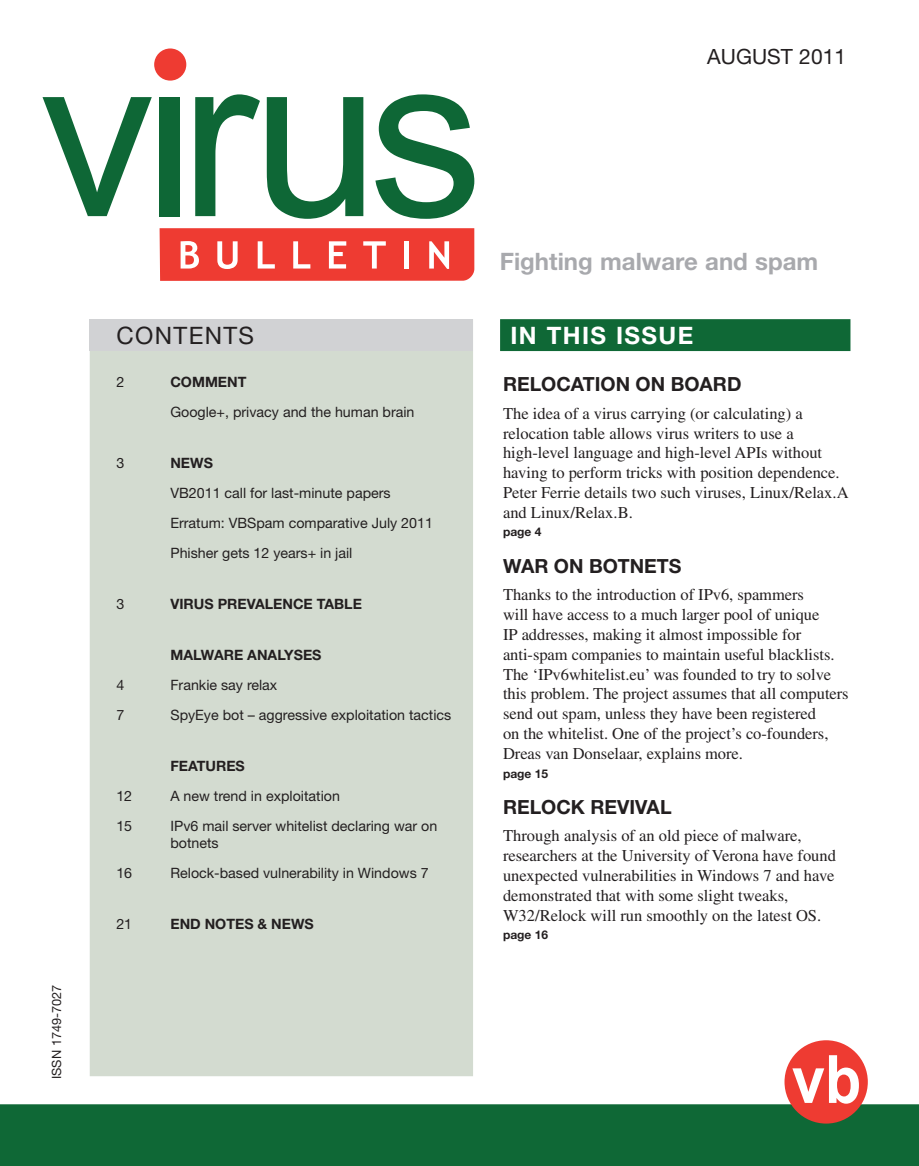
<style>
.page{position:relative;width:919px;height:1166px;background:#fff}
.page>*{position:absolute;margin:0;border:0;box-sizing:border-box;transform-origin:0 0}
.t1{font:700 24px "Helvetica Neue";color:#a8a9ad}
.t2{font:700 24px "Helvetica Neue";letter-spacing:.055em;color:#fff}
.t3{font:24px "Helvetica Neue";letter-spacing:.055em;color:#231f20}
.t4{font:21px "Helvetica Neue";color:#231f20}
.t5{font:700 19.5px "Helvetica Neue";color:#231f20}
.t6{font:16.5px/19.8px "Times";color:#231f20}
.t7{font:14.25px/29.8px "Helvetica Neue";color:#231f20}
.t8{font:700 14.25px "Helvetica Neue";color:#231f20}
.t9{font:12.75px "Helvetica Neue";color:#231f20}
.t10{font:700 12px "Helvetica Neue";color:#231f20}
</style>
<div class="page">
<svg style="left:43px;top:97px;width:109px;height:119px"></svg>
<div style="left:160px;top:97px;width:20px;height:119px;background:#0e6736"></div>
<svg style="left:195px;top:94px;width:65px;height:122px"></svg>
<svg style="left:267px;top:97px;width:96px;height:122px"></svg>
<svg style="left:375px;top:94px;width:99px;height:125px"></svg>
<div style="left:154px;top:48px;width:32px;height:33px;background:#ee3b32;border-radius:50%"></div>
<svg style="left:159px;top:228px;width:315px;height:53px;background:#f0544c"></svg>
<div style="left:0;top:1103px;width:918px;height:62px;background:#0f6836"></div>
<div style="left:784px;top:1039px;width:83px;height:84px;background:#ee3b32;border-radius:50%"></div>
<svg style="left:792px;top:1054px;width:66px;height:49px"></svg>
<div style="left:90px;top:320px;width:382px;height:755px;background:#d3dbd0"></div>
<div style="left:90px;top:319px;width:383px;height:32px;background:#d1d2d4"></div>
<div style="left:501px;top:320px;width:348px;height:30px;background:#0f6836"></div>
<div style="left:500px;top:319px;width:350px;height:32px;border:2px solid #0f6836"></div>
<p class="t4" style="left:707px;top:49px;width:140px">AUGUST 2011</p>
<p class="t9" style="left:52px;top:1078px;width:96px;rotate:-90deg">ISSN 1749-7027</p>
<h1 class="t1" style="left:500px;top:253px;width:320px">Fighting malware and spam</h1>
<h1 class="t3" style="left:116px;top:326px;width:139px">CONTENTS</h1>
<h1 class="t2" style="left:510px;top:326px;width:184px">IN THIS ISSUE</h1>
<p class="t7" style="left:116px;top:368px;width:9px">2</p>
<p class="t8" style="left:170px;top:377px;width:77px">COMMENT</p>
<p class="t7" style="left:170px;top:398px;width:246px">Google+, privacy and the human brain</p>
<p class="t7" style="left:116px;top:449px;width:9px">3</p>
<p class="t8" style="left:170px;top:458px;width:44px">NEWS</p>
<p class="t7" style="left:170px;top:479px;width:264px">VB2011 call for last-minute papers<br>Erratum: VBSpam comparative July 2011<br>Phisher gets 12 years+ in jail</p>
<p class="t7" style="left:116px;top:590px;width:9px">3</p>
<p class="t8" style="left:170px;top:598px;width:193px">VIRUS PREVALENCE TABLE</p>
<p class="t8" style="left:170px;top:649px;width:152px">MALWARE ANALYSES</p>
<p class="t7" style="left:116px;top:671px;width:9px">4</p>
<p class="t7" style="left:170px;top:671px;width:108px">Frankie say relax</p>
<p class="t7" style="left:116px;top:701px;width:9px">7</p>
<p class="t7" style="left:170px;top:701px;width:282px">SpyEye bot – aggressive exploitation tactics</p>
<p class="t8" style="left:170px;top:760px;width:76px">FEATURES</p>
<p class="t7" style="left:116px;top:782px;width:17px">12</p>
<p class="t7" style="left:170px;top:782px;width:171px">A new trend in exploitation</p>
<p class="t7" style="left:116px;top:811px;width:17px">15</p>
<p class="t7" style="left:170px;top:818px;width:268px;line-height:17.1px">IPv6 mail server whitelist declaring war on botnets</p>
<p class="t7" style="left:116px;top:858px;width:17px">16</p>
<p class="t7" style="left:170px;top:858px;width:260px">Relock-based vulnerability in Windows 7</p>
<p class="t7" style="left:116px;top:909px;width:17px">21</p>
<p class="t8" style="left:170px;top:918px;width:145px">END NOTES &amp; NEWS</p>
<p class="t5" style="left:503px;top:377px;width:240px">RELOCATION ON BOARD</p>
<p class="t6" style="left:503px;top:404px;width:347px">The idea of a virus carrying (or calculating) a relocation table allows virus writers to use a high-level language and high-level APIs without having to perform tricks with position dependence.<br>Peter Ferrie details two such viruses, Linux/Relax.A and Linux/Relax.B.</p>
<p class="t10" style="left:503px;top:527px;width:40px">page 4</p>
<p class="t5" style="left:503px;top:558px;width:180px">WAR ON BOTNETS</p>
<p class="t6" style="left:503px;top:586px;width:347px">Thanks to the introduction of IPv6, spammers<br>will have access to a much larger pool of unique<br>IP addresses, making it almost impossible for anti-spam companies to maintain useful blacklists.<br>The ‘IPv6whitelist.eu’ was founded to try to solve this problem. The project assumes that all computers send out spam, unless they have been registered<br>on the whitelist. One of the project’s co-founders, Dreas van Donselaar, explains more.</p>
<p class="t10" style="left:503px;top:768px;width:47px">page 15</p>
<p class="t5" style="left:503px;top:799px;width:170px">RELOCK REVIVAL</p>
<p class="t6" style="left:503px;top:827px;width:334px">Through analysis of an old piece of malware, researchers at the University of Verona have found unexpected vulnerabilities in Windows 7 and have demonstrated that with some slight tweaks, W32/Relock will run smoothly on the latest OS.</p>
<p class="t10" style="left:503px;top:930px;width:47px">page 16</p>
</div>
